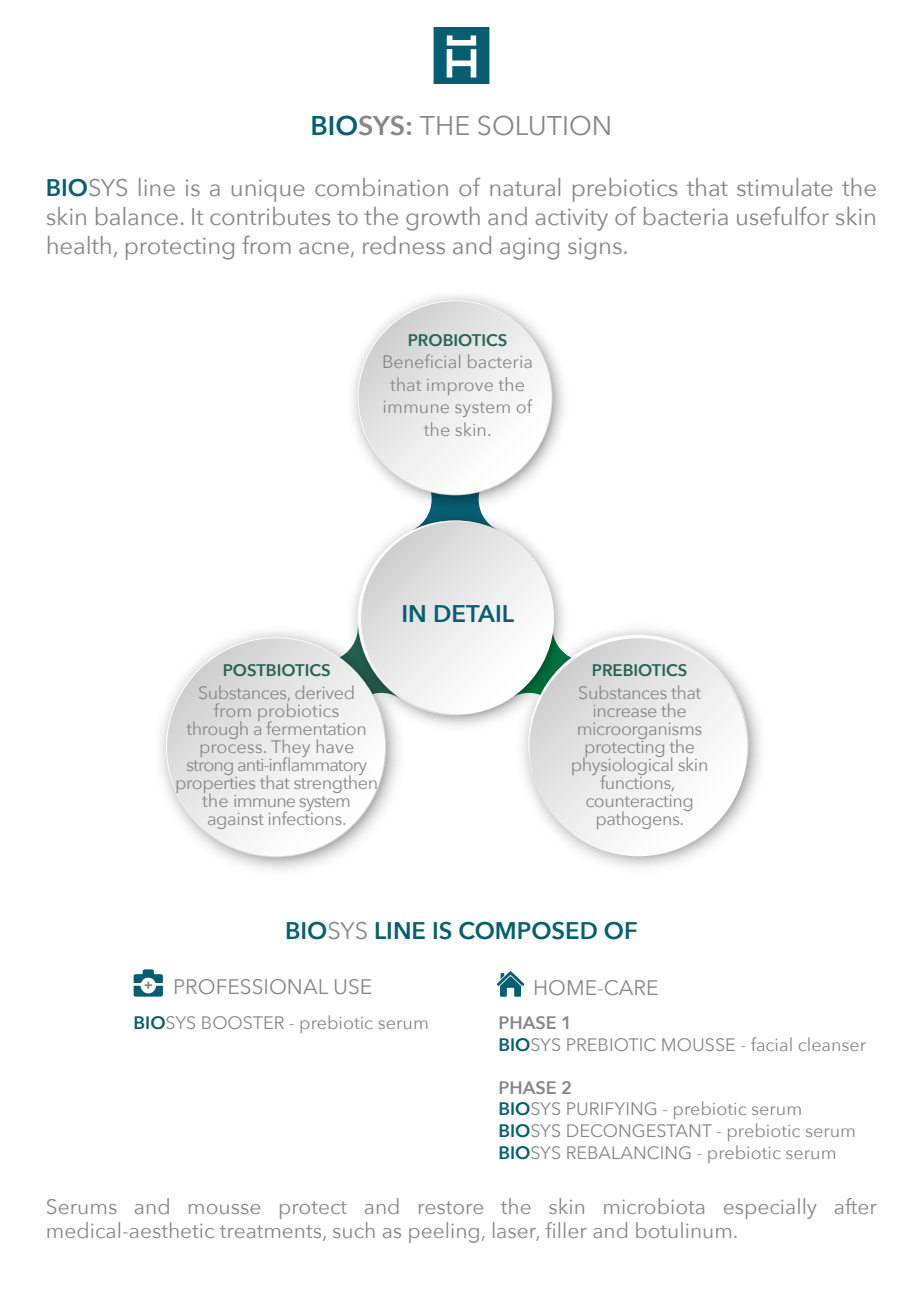
<style>
.page{position:relative;width:923px;height:1289px;background:#fff}
.page>*{position:absolute;margin:0;border:0;box-sizing:border-box;transform-origin:0 0}
.t1{font:27px "Avenir Next";color:#878787}
.t2{font:24px/28.8px "Avenir Next";letter-spacing:-.01em;color:#878787;text-align:justify}
.t3{font:600 24px "Avenir Next";color:#075e72}
.t4{font:21px/24px "Avenir Next";color:#878787}
.t5{font:18px/18px "Avenir Next";letter-spacing:-.025em;color:#878787;text-align:center}
.t6{font:18px/21.6px "Avenir Next";color:#878787}
.t7{font:600 16.65px "Avenir Next";color:#286254}
.s1{font-weight:600;color:#075e72}
.s2{font-weight:600}
.s3{font-weight:400;color:#878787}
</style>
<div class="page">
<svg style="left:134px;top:969px;width:29px;height:27px"></svg>
<svg style="left:497px;top:971px;width:27px;height:25px"></svg>
<svg style="left:433px;top:28px;width:56px;height:56px"></svg>
<svg style="left:149px;top:620px;width:259px;height:259px"></svg>
<svg style="left:512px;top:618px;width:258px;height:259px"></svg>
<svg style="left:343px;top:286px;width:229px;height:229px"></svg>
<svg style="left:359px;top:301px;width:192px;height:193px"></svg>
<svg style="left:167px;top:638px;width:218px;height:218px"></svg>
<svg style="left:529px;top:638px;width:218px;height:218px"></svg>
<svg style="left:343px;top:505px;width:229px;height:229px"></svg>
<svg style="left:358px;top:520px;width:194px;height:195px"></svg>
<svg style="left:361px;top:521px;width:193px;height:193px"></svg>
<h1 class="t1" style="left:311px;top:103px;width:303px"><span class="s1">BIO</span><span class="s2">SYS:</span> THE SOLUTION</h1>
<h2 class="t2" style="left:46px;top:173px;width:833px"><span class="s1">BIO</span>SYS line is a unique combination of natural prebiotics that stimulate the skin balance. It contributes to the growth and activity of bacteria usefulfor skin health, protecting from acne, redness and aging signs.</h2>
<p class="t7" style="left:408px;top:326px;width:101px">PROBIOTICS</p>
<p class="t6" style="left:382px;top:350px;width:153px;line-height:22.5px;text-align:center">Beneficial bacteria that improve the immune system of the skin.</p>
<p class="t7" style="left:223px;top:656px;width:109px">POSTBIOTICS</p>
<p class="t5" style="left:175px;top:682px;width:205px">Substances, derived<br>from probiotics<br>through a fermentation process. They have strong anti-inflammatory properties that strengthen the immune system against infections.</p>
<h2 class="t3" style="left:401px;top:593px;width:114px">IN DETAIL</h2>
<p class="t7" style="left:592px;top:656px;width:97px">PREBIOTICS</p>
<p class="t5" style="left:571px;top:682px;width:139px">Substances that increase the microorganisms protecting the physiological skin functions, counteracting pathogens.</p>
<h2 class="t3" style="left:285px;top:910px;width:354px">BIO<span class="s3">SYS</span> LINE IS COMPOSED OF</h2>
<p class="t4" style="left:173px;top:973px;width:201px">PROFESSIONAL USE</p>
<p class="t4" style="left:533px;top:974px;width:127px">HOME-CARE</p>
<p class="t6" style="left:134px;top:1011px;width:297px"><span class="s1">BIO</span>SYS BOOSTER - prebiotic serum</p>
<p class="t6" style="left:498px;top:1011px;width:369px"><span class="s2">PHASE 1<br></span><span class="s1">BIO</span>SYS PREBIOTIC MOUSSE - facial cleanser</p>
<p class="t6" style="left:498px;top:1075px;width:359px"><span class="s2">PHASE 2<br></span><span class="s1">BIO</span>SYS PURIFYING - prebiotic serum<br><span class="s1">BIO</span>SYS DECONGESTANT - prebiotic serum<br><span class="s1">BIO</span>SYS REBALANCING - prebiotic serum</p>
<p class="t4" style="left:46px;top:1194px;width:833px">Serums and mousse protect and restore the skin microbiota especially after medical-aesthetic treatments, such as peeling, laser, filler and botulinum.</p>
</div>
